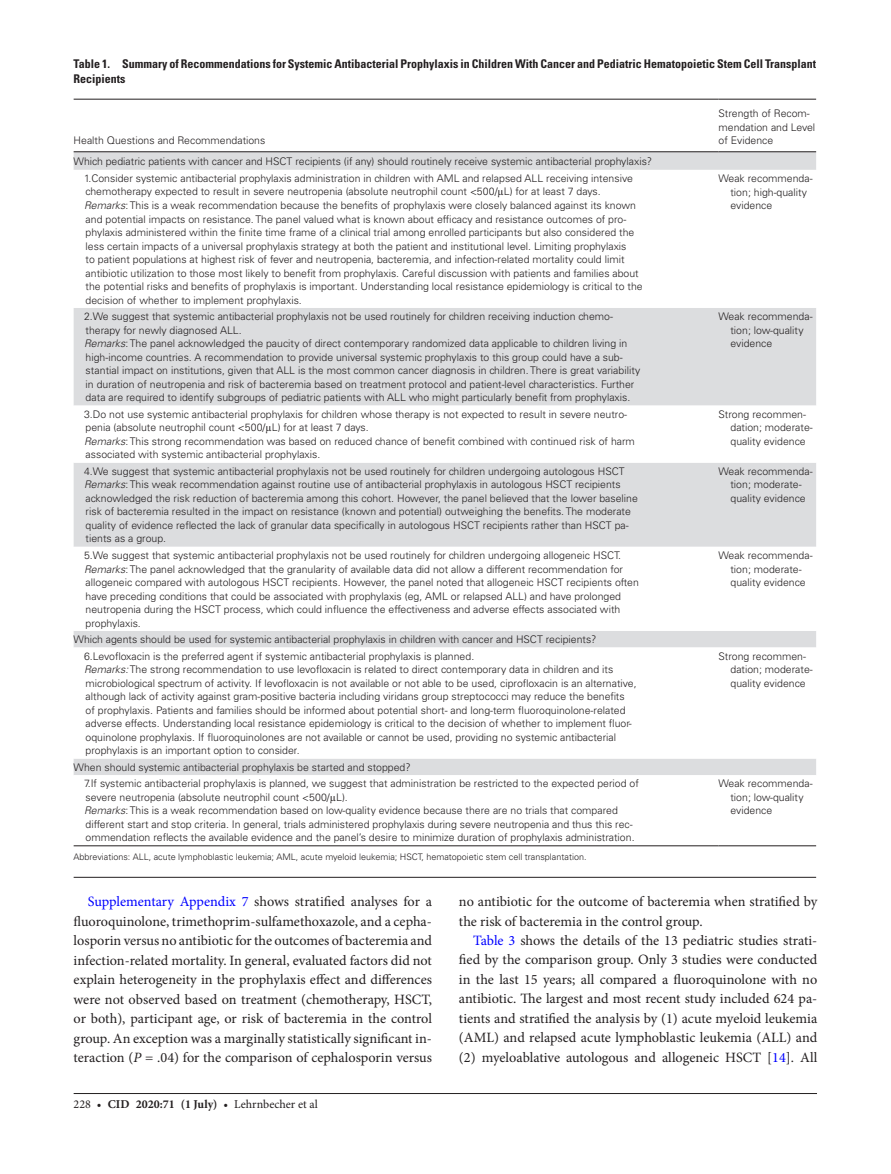
<style>
.page{position:relative;width:891px;height:1174px;background:#fff}
.page>*{position:absolute;margin:0;border:0;box-sizing:border-box;transform-origin:0 0}
.t1{font:14.25px/19.5px "Minion Pro";letter-spacing:-.005em;color:#231f20;text-align:justify}
.t2{font:700 condensed 12px/15px "Univers LT Std";color:#231f20}
.t3{font:12px "Minion Pro";color:#231f20}
.t4{font:300 10.5px/13.5px "Univers LT Std";color:#231f20}
.t5{font:300 9px "Univers LT Std";color:#231f20}
.s1{font-family:"Gandhari Unicode";font-weight:400}
.s2{font-style:italic}
.s3{color:#00f}
.s4{font-weight:700}
</style>
<div class="page">
<hr style="left:74px;top:1093px;width:743px;height:1px;background:#231f20">
<hr style="left:74px;top:877px;width:742px;height:1px;background:#231f20">
<div style="left:74px;top:152px;width:742px;height:18px;background:#dcdddf"></div>
<svg style="left:74px;top:308px;width:742px;height:467px"></svg>
<hr style="left:74px;top:99px;width:644px;height:1px;background:#231f20">
<hr style="left:74px;top:151px;width:644px;height:1px;background:#231f20">
<hr style="left:718px;top:99px;width:98px;height:1px;background:#231f20">
<hr style="left:718px;top:151px;width:98px;height:1px;background:#231f20">
<hr style="left:74px;top:845px;width:644px;height:1px;background:#231f20">
<hr style="left:718px;top:845px;width:98px;height:1px;background:#231f20">
<p class="t2" style="left:74px;top:56px;width:744px">Table 1. Summary of Recommendations for Systemic Antibacterial Prophylaxis in Children With Cancer and Pediatric Hematopoietic Stem Cell Transplant<br>Recipients</p>
<p class="t4" style="left:74px;top:134px;width:193px">Health Questions and Recommendations</p>
<p class="t4" style="left:84px;top:153px;width:570px;line-height:16.6px;text-indent:-10px">Which pediatric patients with cancer and HSCT recipients (if any) should routinely receive systemic antibacterial prophylaxis?<br>1.Consider systemic antibacterial prophylaxis administration in children with AML and relapsed ALL receiving intensive</p>
<p class="t4" style="left:84px;top:185px;width:560px">chemotherapy expected to result in severe neutropenia (absolute neutrophil count &lt;500/<span class="s1">μ</span>L) for at least 7 days.<br><span class="s2">Remarks</span>: This is a weak recommendation because the benefits of prophylaxis were closely balanced against its known and potential impacts on resistance. The panel valued what is known about efficacy and resistance outcomes of pro&shy;phylaxis administered within the finite time frame of a clinical trial among enrolled participants but also considered the less certain impacts of a universal prophylaxis strategy at both the patient and institutional level. Limiting prophylaxis<br>to patient populations at highest risk of fever and neutropenia, bacteremia, and infection-related mortality could limit antibiotic utilization to those most likely to benefit from prophylaxis. Careful discussion with patients and families about the potential risks and benefits of prophylaxis is important. Understanding local resistance epidemiology is critical to the decision of whether to implement prophylaxis.</p>
<p class="t4" style="left:718px;top:107px;width:98px">Strength of Recom&shy;mendation and Level of Evidence</p>
<p class="t4" style="left:730px;top:172px;width:84px;text-indent:-12px">Weak recommenda&shy;tion; high-quality evidence</p>
<p class="t4" style="left:84px;top:310px;width:558px">2.We suggest that systemic antibacterial prophylaxis not be used routinely for children receiving induction chemo&shy;therapy for newly diagnosed ALL.<br><span class="s2">Remarks</span>: The panel acknowledged the paucity of direct contemporary randomized data applicable to children living in high-income countries. A recommendation to provide universal systemic prophylaxis to this group could have a sub&shy;stantial impact on institutions, given that ALL is the most common cancer diagnosis in children. There is great variability in duration of neutropenia and risk of bacteremia based on treatment protocol and patient-level characteristics. Further data are required to identify subgroups of pediatric patients with ALL who might particularly benefit from prophylaxis.</p>
<p class="t4" style="left:730px;top:310px;width:84px;text-indent:-12px">Weak recommenda&shy;tion; low-quality evidence</p>
<p class="t4" style="left:84px;top:407px;width:552px">3.Do not use systemic antibacterial prophylaxis for children whose therapy is not expected to result in severe neutro&shy;penia (absolute neutrophil count &lt;500/<span class="s1">μ</span>L) for at least 7 days.<br><span class="s2">Remarks</span>: This strong recommendation was based on reduced chance of benefit combined with continued risk of harm associated with systemic antibacterial prophylaxis.</p>
<p class="t4" style="left:730px;top:407px;width:84px;text-indent:-12px">Strong recommen&shy;dation; moderate&shy;quality evidence</p>
<p class="t4" style="left:84px;top:464px;width:555px">4.We suggest that systemic antibacterial prophylaxis not be used routinely for children undergoing autologous HSCT <span class="s2">Remarks</span>: This weak recommendation against routine use of antibacterial prophylaxis in autologous HSCT recipients acknowledged the risk reduction of bacteremia among this cohort. However, the panel believed that the lower baseline risk of bacteremia resulted in the impact on resistance (known and potential) outweighing the benefits. The moderate quality of evidence reflected the lack of granular data specifically in autologous HSCT recipients rather than HSCT pa&shy;tients as a group.</p>
<p class="t4" style="left:718px;top:464px;width:96px;text-align:center">Weak recommenda&shy;tion; moderate&shy;quality evidence</p>
<p class="t4" style="left:84px;top:549px;width:556px">5.We suggest that systemic antibacterial prophylaxis not be used routinely for children undergoing allogeneic HSCT.<br><span class="s2">Remarks</span>: The panel acknowledged that the granularity of available data did not allow a different recommendation for allogeneic compared with autologous HSCT recipients. However, the panel noted that allogeneic HSCT recipients often have preceding conditions that could be associated with prophylaxis (eg, AML or relapsed ALL) and have prolonged neutropenia during the HSCT process, which could influence the effectiveness and adverse effects associated with prophylaxis.</p>
<p class="t4" style="left:718px;top:549px;width:96px;text-align:center">Weak recommenda&shy;tion; moderate&shy;quality evidence</p>
<p class="t4" style="left:84px;top:631px;width:514px;line-height:16.6px;text-indent:-10px">Which agents should be used for systemic antibacterial prophylaxis in children with cancer and HSCT recipients?<br>6.Levofloxacin is the preferred agent if systemic antibacterial prophylaxis is planned.</p>
<p class="t4" style="left:84px;top:663px;width:554px"><span class="s2">Remarks:</span> The strong recommendation to use levofloxacin is related to direct contemporary data in children and its microbiological spectrum of activity. If levofloxacin is not available or not able to be used, ciprofloxacin is an alternative, although lack of activity against gram-positive bacteria including viridans group streptococci may reduce the benefits<br>of prophylaxis. Patients and families should be informed about potential short- and long-term fluoroquinolone-related adverse effects. Understanding local resistance epidemiology is critical to the decision of whether to implement fluor&shy;oquinolone prophylaxis. If fluoroquinolones are not available or cannot be used, providing no systemic antibacterial prophylaxis is an important option to consider.</p>
<p class="t4" style="left:730px;top:649px;width:84px;text-indent:-12px">Strong recommen&shy;dation; moderate&shy;quality evidence</p>
<p class="t4" style="left:84px;top:759px;width:556px;line-height:16.6px;text-indent:-10px">When should systemic antibacterial prophylaxis be started and stopped?<br>7.If systemic antibacterial prophylaxis is planned, we suggest that administration be restricted to the expected period of</p>
<p class="t4" style="left:84px;top:790px;width:552px">severe neutropenia (absolute neutrophil count &lt;500/<span class="s1">μ</span>L).<br><span class="s2">Remarks</span>: This is a weak recommendation based on low-quality evidence because there are no trials that compared different start and stop criteria. In general, trials administered prophylaxis during severe neutropenia and thus this rec&shy;ommendation reflects the available evidence and the panel’s desire to minimize duration of prophylaxis administration.</p>
<p class="t5" style="left:74px;top:851px;width:514px">Abbreviations: ALL, acute lymphoblastic leukemia; AML, acute myeloid leukemia; HSCT, hematopoietic stem cell transplantation.</p>
<p class="t4" style="left:730px;top:777px;width:84px;text-indent:-12px">Weak recommenda&shy;tion; low-quality evidence</p>
<p class="t1" style="left:74px;top:892px;width:360px;text-indent:14px"><span class="s3">Supplementary Appendix 7</span> shows stratified analyses for a fluoroquinolone, trimethoprim-sulfamethoxazole, and a cepha&shy;losporin versus no antibiotic for the outcomes of bacteremia and infection-related mortality. In general, evaluated factors did not explain heterogeneity in the prophylaxis effect and differences were not observed based on treatment (chemotherapy, HSCT, or both), participant age, or risk of bacteremia in the control group. An exception was a marginally statistically significant in&shy;teraction (<span class="s2">P</span> = .04) for the comparison of cephalosporin versus</p>
<h1 class="t1" style="left:459px;top:892px;width:360px">no antibiotic for the outcome of bacteremia when stratified by the risk of bacteremia in the control group.</h1>
<p class="t1" style="left:459px;top:931px;width:360px;text-indent:14px"><span class="s3">Table 3</span> shows the details of the 13 pediatric studies strati&shy;fied by the comparison group. Only 3 studies were conducted in the last 15 years; all compared a fluoroquinolone with no antibiotic. The largest and most recent study included 624 pa&shy;tients and stratified the analysis by (1) acute myeloid leukemia (AML) and relapsed acute lymphoblastic leukemia (ALL) and (2) myeloablative autologous and allogeneic HSCT [<span class="s3">14</span>]. All</p>
<p class="t3" style="left:74px;top:1096px;width:246px">228 • <span class="s4">cid 2020:71 (1 July)</span> • Lehrnbecher et al</p>
</div>
